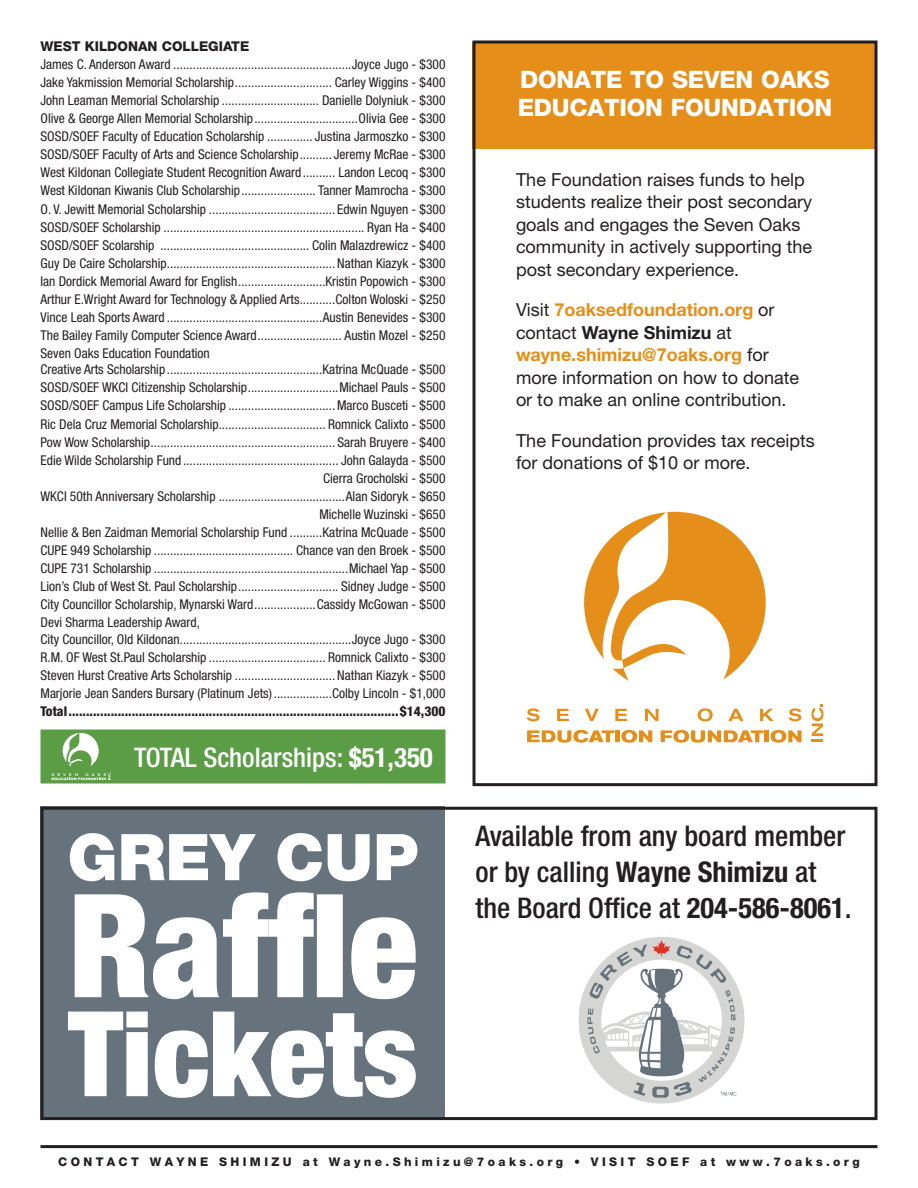
<style>
.page{position:relative;width:918px;height:1188px;background:#fff}
.page>*{position:absolute;margin:0;border:0;box-sizing:border-box;transform-origin:0 0}
.t1{font:900 condensed 144px "Helvetica Neue";color:#fff}
.t2{font:900 condensed 118.5px "Helvetica Neue";color:#fff}
.t3{font:900 64.5px "Helvetica Neue";color:#fff}
.t4{font:500 condensed 28.5px/36px "Helvetica Neue";color:#231f20}
.t5{font:500 condensed 27px "Helvetica Neue";color:#fff}
.Body_Copy{font:800 24px/28.8px "Helvetica Neue";letter-spacing:-.01em;color:#fff}
.t6{font:18px/22.5px "Helvetica Neue";color:#231f20}
.Body_List{font:condensed 13.5px/16.2px "Helvetica Neue";color:#231f20}
.Body_List-2{font:800 condensed 13.5px "Helvetica Neue";color:#231f20}
.Body_List_Header{font:800 13.5px "Helvetica Neue";color:#231f20}
.t7{font:800 12px "Helvetica Neue";letter-spacing:.28em;color:#231f20}
.s1{font-weight:700}
.s2{font-weight:700;color:#e58e19}
</style>
<div class="page">
<hr style="left:40px;top:1145px;width:838px;height:3px;background:#231f20">
<div style="left:40px;top:807px;width:406px;height:313px;background:#66737c"></div>
<div style="left:472px;top:42px;width:406px;height:106px;background:#e58e19"></div>
<div style="left:472px;top:40px;width:406px;height:746px;border:3px solid #231f20"></div>
<div style="left:40px;top:807px;width:838px;height:313px;border:3px solid #231f20"></div>
<svg style="left:584px;top:512px;width:182px;height:169px"></svg>
<svg style="left:527px;top:730px;width:87px;height:13px"></svg>
<div style="left:615px;top:730px;width:5px;height:12px;background:#e58e19"></div>
<svg style="left:621px;top:730px;width:31px;height:13px"></svg>
<svg style="left:661px;top:730px;width:103px;height:13px"></svg>
<hr style="left:765px;top:730px;width:4px;height:12px;background:#e58e19">
<svg style="left:771px;top:730px;width:31px;height:13px"></svg>
<svg style="left:526px;top:708px;width:14px;height:13px"></svg>
<svg style="left:557px;top:709px;width:12px;height:12px"></svg>
<svg style="left:585px;top:709px;width:14px;height:12px"></svg>
<svg style="left:615px;top:709px;width:12px;height:12px"></svg>
<svg style="left:645px;top:709px;width:14px;height:12px"></svg>
<svg style="left:698px;top:708px;width:15px;height:13px"></svg>
<svg style="left:728px;top:709px;width:15px;height:12px"></svg>
<svg style="left:760px;top:709px;width:14px;height:12px"></svg>
<svg style="left:788px;top:708px;width:13px;height:13px"></svg>
<svg style="left:811px;top:704px;width:13px;height:38px"></svg>
<img style="left:578px;top:937px;width:167px;height:167px">
<div style="left:40px;top:730px;width:406px;height:54px;background:#5a9d44"></div>
<p class="Body_List_Header" style="left:40px;top:38px;width:210px">WEST KILDONAN COLLEGIATE</p>
<p class="Body_List" style="left:40px;top:56px;width:407px">James C. Anderson Award .......................................................Joyce Jugo - $300</p>
<p class="Body_List" style="left:40px;top:74px;width:407px">Jake Yakmission Memorial Scholarship.............................. Carley Wiggins - $400</p>
<p class="Body_List" style="left:40px;top:92px;width:407px">John Leaman Memorial Scholarship .............................. Danielle Dolyniuk - $300</p>
<p class="Body_List" style="left:40px;top:110px;width:407px">Olive &amp; George Allen Memorial Scholarship................................Olivia Gee - $300</p>
<p class="Body_List" style="left:40px;top:128px;width:407px">SOSD/SOEF Faculty of Education Scholarship .............. Justina Jarmoszko - $300</p>
<p class="Body_List" style="left:40px;top:146px;width:407px">SOSD/SOEF Faculty of Arts and Science Scholarship.......... Jeremy McRae - $300</p>
<p class="Body_List" style="left:40px;top:164px;width:407px">West Kildonan Collegiate Student Recognition Award.......... Landon Lecoq - $300</p>
<p class="Body_List" style="left:40px;top:182px;width:407px">West Kildonan Kiwanis Club Scholarship....................... Tanner Mamrocha - $300</p>
<p class="Body_List" style="left:40px;top:201px;width:407px">O. V. Jewitt Memorial Scholarship ....................................... Edwin Nguyen - $300</p>
<p class="Body_List" style="left:40px;top:219px;width:407px">SOSD/SOEF Scholarship .............................................................. Ryan Ha - $400</p>
<p class="Body_List" style="left:40px;top:237px;width:407px">SOSD/SOEF Scolarship .............................................. Colin Malazdrewicz - $400</p>
<p class="Body_List" style="left:40px;top:255px;width:407px">Guy De Caire Scholarship.................................................... Nathan Kiazyk - $300</p>
<p class="Body_List" style="left:40px;top:273px;width:407px">Ian Dordick Memorial Award for English...........................Kristin Popowich - $300</p>
<p class="Body_List" style="left:40px;top:291px;width:407px">Arthur E.Wright Award for Technology &amp; Applied Arts...........Colton Woloski - $250</p>
<p class="Body_List" style="left:40px;top:309px;width:407px">Vince Leah Sports Award ................................................Austin Benevides - $300</p>
<p class="Body_List" style="left:40px;top:327px;width:407px">The Bailey Family Computer Science Award.......................... Austin Mozel - $250</p>
<p class="Body_List" style="left:40px;top:345px;width:407px">Seven Oaks Education Foundation<br>Creative Arts Scholarship................................................Katrina McQuade - $500</p>
<p class="Body_List" style="left:40px;top:379px;width:407px">SOSD/SOEF WKCI Citizenship Scholarship............................Michael Pauls - $500</p>
<p class="Body_List" style="left:40px;top:398px;width:407px">SOSD/SOEF Campus Life Scholarship .................................Marco Busceti - $500</p>
<p class="Body_List" style="left:40px;top:416px;width:407px">Ric Dela Cruz Memorial Scholarship................................. Romnick Calixto - $500</p>
<p class="Body_List" style="left:40px;top:434px;width:407px">Pow Wow Scholarship......................................................... Sarah Bruyere - $400</p>
<p class="Body_List" style="left:40px;top:452px;width:407px">Edie Wilde Scholarship Fund ................................................ John Galayda - $500</p>
<p class="Body_List" style="left:323px;top:470px;width:124px">Cierra Grocholski - $500</p>
<p class="Body_List" style="left:40px;top:488px;width:407px">WKCI 50th Anniversary Scholarship .......................................Alan Sidoryk - $650</p>
<p class="Body_List" style="left:319px;top:506px;width:128px">Michelle Wuzinski - $650</p>
<p class="Body_List" style="left:40px;top:524px;width:407px">Nellie &amp; Ben Zaidman Memorial Scholarship Fund ..........Katrina McQuade - $500</p>
<p class="Body_List" style="left:40px;top:542px;width:407px">CUPE 949 Scholarship ........................................... Chance van den Broek - $500</p>
<p class="Body_List" style="left:40px;top:560px;width:407px">CUPE 731 Scholarship ............................................................Michael Yap - $500</p>
<p class="Body_List" style="left:40px;top:578px;width:407px">Lion’s Club of West St. Paul Scholarship............................... Sidney Judge - $500</p>
<p class="Body_List" style="left:40px;top:596px;width:407px">City Councillor Scholarship, Mynarski Ward...................Cassidy McGowan - $500</p>
<p class="Body_List" style="left:40px;top:614px;width:407px">Devi Sharma Leadership Award,<br>City Councillor, Old Kildonan.....................................................Joyce Jugo - $300</p>
<p class="Body_List" style="left:40px;top:649px;width:407px">R.M. OF West St.Paul Scholarship .................................... Romnick Calixto - $300</p>
<p class="Body_List" style="left:40px;top:667px;width:407px">Steven Hurst Creative Arts Scholarship ............................... Nathan Kiazyk - $500</p>
<p class="Body_List" style="left:40px;top:685px;width:407px">Marjorie Jean Sanders Bursary (Platinum Jets) ..................Colby Lincoln - $1,000</p>
<p class="Body_List-2" style="left:40px;top:703px;width:407px">Total..............................................................................................$14,300</p>
<p class="t5" style="left:134px;top:741px;width:300px">TOTAL Scholarships: <span class="s1">$51,350</span></p>
<p class="t3" style="left:68px;top:819px;width:353px">GREY CUP</p>
<p class="t1" style="left:68px;top:857px;width:351px">Raffle</p>
<p class="t2" style="left:68px;top:981px;width:351px">Tickets</p>
<p class="Body_Copy" style="left:518px;top:65px;width:316px">DONATE TO SEVEN OAKS<br>EDUCATION FOUNDATION</p>
<p class="t6" style="left:516px;top:168px;width:298px">The Foundation raises funds to help students realize their post secondary goals and engages the Seven Oaks community in actively supporting the post secondary experience.</p>
<p class="t6" style="left:516px;top:299px;width:285px">Visit <span class="s2">7oaksedfoundation.org</span> or contact <span class="s1">Wayne Shimizu</span> at <span class="s2">wayne.shimizu@7oaks.org</span> for more information on how to donate or to make an online contribution.</p>
<p class="t6" style="left:516px;top:429px;width:300px">The Foundation provides tax receipts for donations of $10 or more.</p>
<p class="t4" style="left:476px;top:817px;width:378px">Available from any board member or by calling <span class="s1">Wayne Shimizu</span> at the Board Office at <span class="s1">204-586-8061</span>.</p>
<p class="t7" style="left:58px;top:1154px;width:803px">CONTACT WAYNE SHIMIZU at Wayne.Shimizu@7oaks.org • VISIT SOEF at www.7oaks.org</p>
</div>
